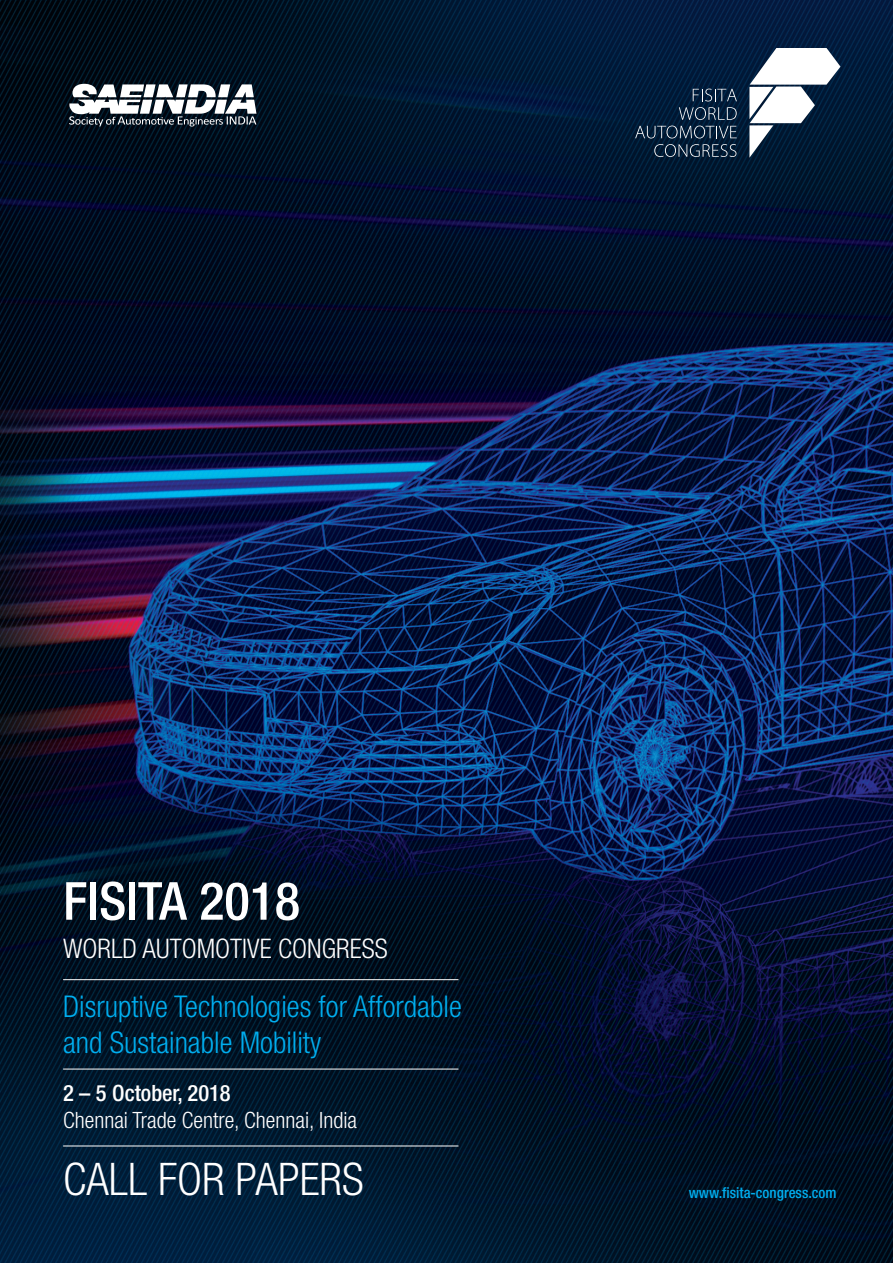
<style>
.page{position:relative;width:893px;height:1263px;background:#fff}
.page>*{position:absolute;margin:0;border:0;box-sizing:border-box;transform-origin:0 0}
.t1{font:500 condensed 52.5px "Helvetica Neue";color:#fff}
.t2{font:300 condensed 45px "Helvetica Neue";color:#fff}
.t3{font:300 condensed 30px/36px "Helvetica Neue";color:#00aeef}
.t4{font:300 condensed 27px "Helvetica Neue";color:#fff}
.t5{font:300 condensed 22.5px "Helvetica Neue LT Std";color:#fff}
.t6{font:500 condensed 22.5px "Helvetica Neue";color:#fff}
.t7{font:500 condensed 15px "Helvetica Neue";color:#00aeef}
</style>
<div class="page">
<img style="left:0;top:0;width:893px;height:1263px">
<svg style="left:693px;top:89px;width:44px;height:12px"></svg>
<svg style="left:679px;top:107px;width:58px;height:13px"></svg>
<svg style="left:635px;top:126px;width:102px;height:12px"></svg>
<svg style="left:654px;top:144px;width:82px;height:13px"></svg>
<svg style="left:749px;top:48px;width:91px;height:110px"></svg>
<hr style="left:63px;top:979px;width:395px;height:1px;background:#fff">
<hr style="left:63px;top:1069px;width:395px;height:1px;background:#fff">
<hr style="left:63px;top:1145px;width:395px;height:1px;background:#fff">
<svg style="left:69px;top:84px;width:187px;height:43px"></svg>
<h1 class="t1" style="left:63px;top:870px;width:238px">FISITA 2018</h1>
<p class="t4" style="left:63px;top:933px;width:326px">WORLD AUTOMOTIVE CONGRESS</p>
<p class="t3" style="left:63px;top:988px;width:400px">Disruptive Technologies for Affordable and Sustainable Mobility</p>
<p class="t6" style="left:63px;top:1080px;width:169px">2 – 5 October, 2018</p>
<p class="t5" style="left:63px;top:1107px;width:295px">Chennai Trade Centre, Chennai, India</p>
<h2 class="t2" style="left:63px;top:1154px;width:22px">call</h2>
<h2 class="t2" style="left:158px;top:1154px;width:163px">for papers</h2>
<p class="t7" style="left:689px;top:1184px;width:150px">www.fisita-congress.com</p>
</div>
